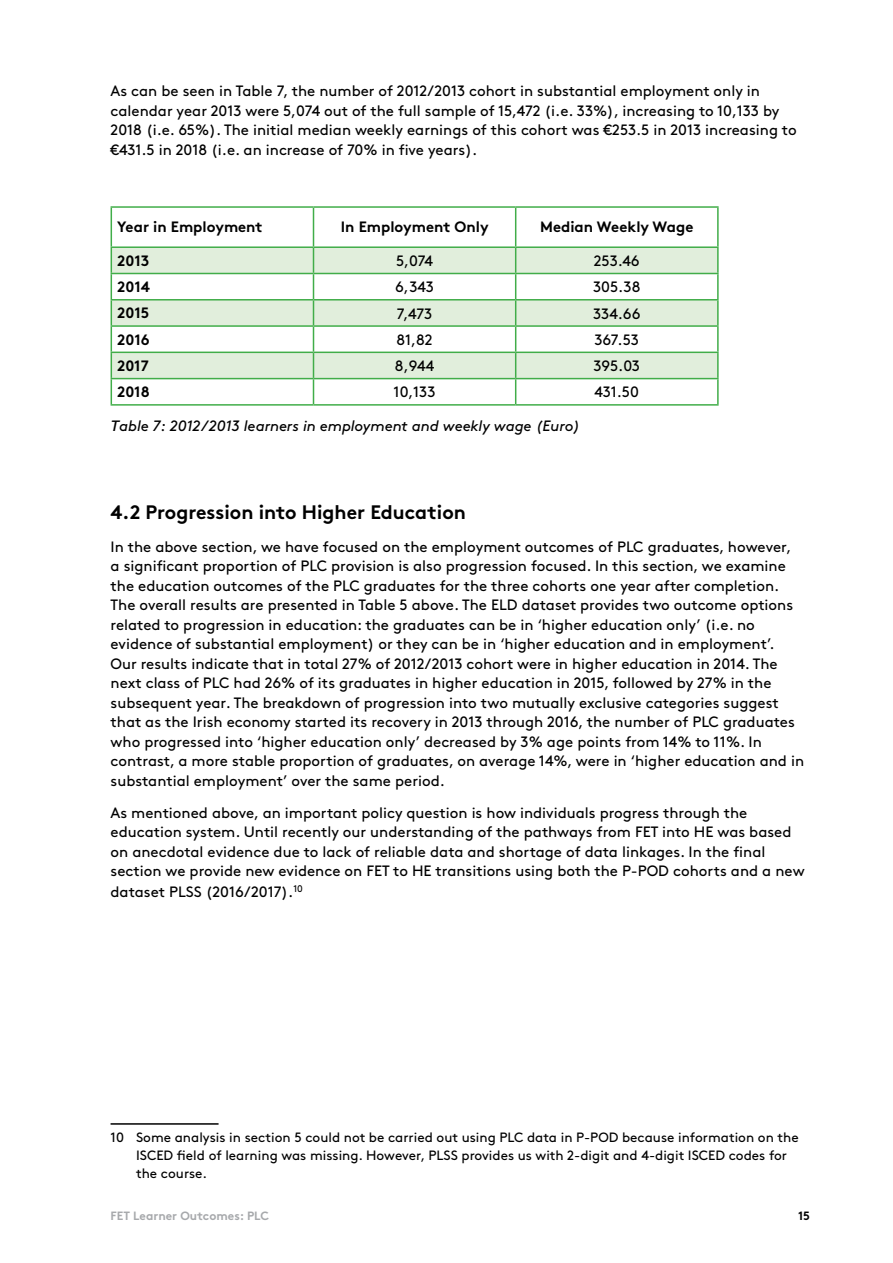
<style>
.page{position:relative;width:893px;height:1263px;background:#fff}
.page>*{position:absolute;margin:0;border:0;box-sizing:border-box;transform-origin:0 0}
.t1{font:700 19.5px "Brown";color:#000}
.t2{font:15px/19.5px "Brown";color:#000}
.t3{font:700 15px "Brown";color:#000}
.t4{font:italic 15px "Brown";color:#000;scale:1.15 1}
.t5{font:13.5px/18px "Brown";color:#000}
.t6{font:700 12px "Brown";color:#a7a9ac}
.t7{font:700 12px "Brown";color:#000}
</style>
<div class="page">
<svg style="left:112px;top:248px;width:605px;height:130px;fill:#e1eedc"></svg>
<hr style="left:111px;top:206px;width:202px;height:2px;background:#41ad49">
<hr style="left:111px;top:208px;width:1px;height:38px;background:#41ad49">
<hr style="left:313px;top:206px;width:203px;height:2px;background:#41ad49">
<hr style="left:313px;top:208px;width:1px;height:38px;background:#41ad49">
<hr style="left:516px;top:206px;width:203px;height:2px;background:#41ad49">
<hr style="left:515px;top:208px;width:1px;height:38px;background:#41ad49">
<hr style="left:717px;top:208px;width:2px;height:38px;background:#41ad49">
<hr style="left:111px;top:246px;width:202px;height:2px;background:#41ad49">
<hr style="left:313px;top:246px;width:203px;height:2px;background:#41ad49">
<hr style="left:516px;top:246px;width:203px;height:2px;background:#41ad49">
<hr style="left:717px;top:248px;width:2px;height:25px;background:#41ad49">
<hr style="left:111px;top:273px;width:202px;height:1px;background:#41ad49">
<hr style="left:313px;top:273px;width:203px;height:1px;background:#41ad49">
<hr style="left:516px;top:273px;width:203px;height:1px;background:#41ad49">
<hr style="left:717px;top:274px;width:2px;height:25px;background:#41ad49">
<hr style="left:717px;top:327px;width:2px;height:25px;background:#41ad49">
<hr style="left:717px;top:379px;width:2px;height:25px;background:#41ad49">
<hr style="left:111px;top:404px;width:202px;height:2px;background:#41ad49">
<hr style="left:313px;top:404px;width:203px;height:2px;background:#41ad49">
<hr style="left:516px;top:404px;width:203px;height:2px;background:#41ad49">
<hr style="left:111px;top:299px;width:202px;height:1px;background:#41ad49">
<hr style="left:111px;top:325px;width:202px;height:2px;background:#41ad49">
<hr style="left:313px;top:299px;width:203px;height:1px;background:#41ad49">
<hr style="left:313px;top:325px;width:203px;height:2px;background:#41ad49">
<hr style="left:516px;top:299px;width:203px;height:1px;background:#41ad49">
<hr style="left:717px;top:300px;width:2px;height:25px;background:#41ad49">
<hr style="left:516px;top:325px;width:203px;height:2px;background:#41ad49">
<hr style="left:111px;top:352px;width:202px;height:1px;background:#41ad49">
<svg style="left:111px;top:248px;width:1px;height:156px"></svg>
<hr style="left:111px;top:378px;width:202px;height:1px;background:#41ad49">
<hr style="left:313px;top:352px;width:203px;height:1px;background:#41ad49">
<svg style="left:313px;top:248px;width:1px;height:156px"></svg>
<hr style="left:313px;top:378px;width:203px;height:1px;background:#41ad49">
<hr style="left:516px;top:352px;width:203px;height:1px;background:#41ad49">
<svg style="left:515px;top:248px;width:1px;height:156px"></svg>
<hr style="left:717px;top:353px;width:2px;height:25px;background:#41ad49">
<hr style="left:516px;top:378px;width:203px;height:1px;background:#41ad49">
<hr style="left:111px;top:1123px;width:108px;height:2px;background:#000">
<p class="t2" style="left:111px;top:80px;width:688px">As can be seen in Table 7, the number of 2012/2013 cohort in substantial employment only in calendar year 2013 were 5,074 out of the full sample of 15,472 (i.e. 33%), increasing to 10,133 by 2018 (i.e. 65%). The initial median weekly earnings of this cohort was €253.5 in 2013 increasing to €431.5 in 2018 (i.e. an increase of 70% in five years).</p>
<p class="t3" style="left:117px;top:215px;width:147px">Year in Employment</p>
<p class="t3" style="left:341px;top:215px;width:149px">In Employment Only</p>
<p class="t3" style="left:540px;top:215px;width:155px">Median Weekly Wage</p>
<p class="t3" style="left:117px;top:248px;width:33px">2013</p>
<p class="t2" style="left:396px;top:250px;width:38px">5,074</p>
<p class="t2" style="left:594px;top:250px;width:47px">253.46</p>
<p class="t3" style="left:117px;top:275px;width:34px">2014</p>
<p class="t2" style="left:395px;top:276px;width:40px">6,343</p>
<p class="t2" style="left:593px;top:276px;width:49px">305.38</p>
<p class="t3" style="left:117px;top:301px;width:33px">2015</p>
<p class="t2" style="left:397px;top:302px;width:37px">7,473</p>
<p class="t2" style="left:593px;top:302px;width:49px">334.66</p>
<p class="t3" style="left:117px;top:327px;width:34px">2016</p>
<p class="t2" style="left:396px;top:329px;width:38px">81,82</p>
<p class="t2" style="left:594px;top:329px;width:46px">367.53</p>
<p class="t3" style="left:117px;top:353px;width:33px">2017</p>
<p class="t2" style="left:395px;top:355px;width:41px">8,944</p>
<p class="t2" style="left:593px;top:355px;width:48px">395.03</p>
<p class="t3" style="left:117px;top:380px;width:34px">2018</p>
<p class="t2" style="left:394px;top:381px;width:43px">10,133</p>
<p class="t2" style="left:595px;top:381px;width:46px">431.50</p>
<p class="t4" style="left:111px;top:414px;width:410px">Table 7: 2012/2013 learners in employment and weekly wage (Euro)</p>
<h1 class="t1" style="left:111px;top:497px;width:357px">4.2 Progression into Higher Education</h1>
<p class="t2" style="left:111px;top:535px;width:695px">In the above section, we have focused on the employment outcomes of PLC graduates, however, a significant proportion of PLC provision is also progression focused. In this section, we examine the education outcomes of the PLC graduates for the three cohorts one year after completion.<br>The overall results are presented in Table 5 above. The ELD dataset provides two outcome options related to progression in education: the graduates can be in ‘higher education only’ (i.e. no evidence of substantial employment) or they can be in ‘higher education and in employment’.<br>Our results indicate that in total 27% of 2012/2013 cohort were in higher education in 2014. The next class of PLC had 26% of its graduates in higher education in 2015, followed by 27% in the subsequent year. The breakdown of progression into two mutually exclusive categories suggest that as the Irish economy started its recovery in 2013 through 2016, the number of PLC graduates who progressed into ‘higher education only’ decreased by 3% age points from 14% to 11%. In contrast, a more stable proportion of graduates, on average 14%, were in ‘higher education and in substantial employment’ over the same period.</p>
<p class="t2" style="left:111px;top:801px;width:696px">As mentioned above, an important policy question is how individuals progress through the education system. Until recently our understanding of the pathways from FET into HE was based on anecdotal evidence due to lack of reliable data and shortage of data linkages. In the final section we provide new evidence on FET to HE transitions using both the P-POD cohorts and a new</p>
<p class="t2" style="left:111px;top:881px;width:194px">dataset PLSS (2016/2017).<sup>10</sup></p>
<p class="t5" style="left:136px;top:1127px;width:664px;text-indent:-26px">10 Some analysis in section 5 could not be carried out using PLC data in P-POD because information on the<br>ISCED field of learning was missing. However, PLSS provides us with 2-digit and 4-digit ISCED codes for the course.</p>
<p class="t6" style="left:111px;top:1206px;width:160px">FET Learner Outcomes: PLC</p>
<p class="t7" style="left:798px;top:1206px;width:13px">15</p>
</div>
